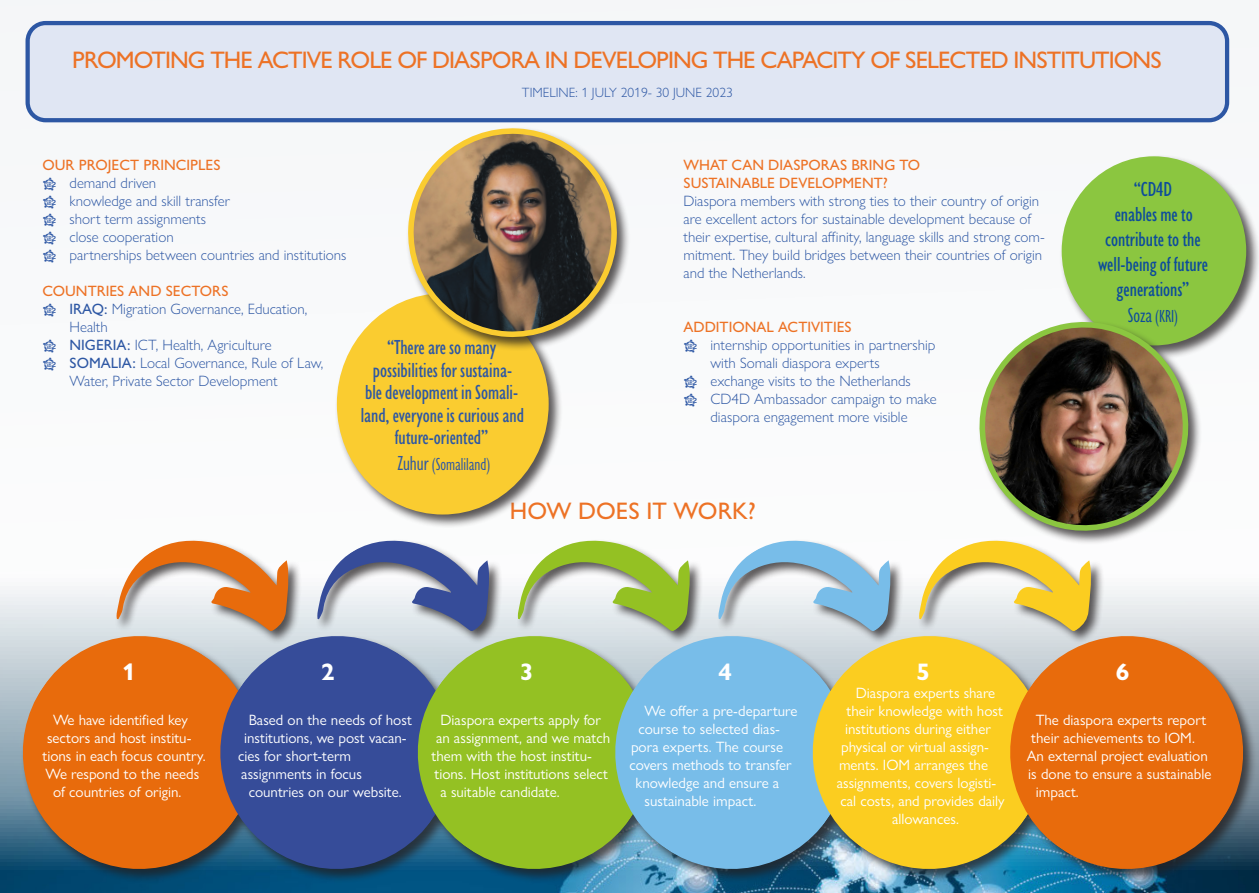
<style>
.page{position:relative;width:1259px;height:893px;background:#fff}
.page>*{position:absolute;margin:0;border:0;box-sizing:border-box;transform-origin:0 0}
.heading_BIGGG{font:500 24px "Gill Sans Nova";letter-spacing:-.04em;color:#ed7225}
.First_level_heading{font:500 24px "Gill Sans Nova";color:#ed7225}
.Call_out{font:700 24px "Gill Sans Nova";color:#fff}
.quote{font:500 condensed 21px/22.5px "Gill Sans Nova";color:#2d57a4;text-align:center}
.ballonnentekst{font:500 condensed 21px/25.2px "Gill Sans Nova";color:#0d4c9b;text-align:center}
.quote-2{font:condensed 18px "Gill Sans Nova";color:#2d57a4}
.ballonnentekst-2{font:condensed 18px "Gill Sans Nova";color:#0d4c9b}
.ballonnentekst-3{font:15px "Gill Sans Nova";color:#fff}
.Alineastijl_2{font:300 15px/18px "Gill Sans Nova";color:#2d57a4}
.First_level_heading-2{font:500 15px/18px "Gill Sans Nova";color:#ed7225}
.heading_BIGGG-2{font:300 13.5px "Gill Sans Nova";color:#2d57a4}
.s1{font-family:"Yvonnie";font-weight:400}
.s2{font-weight:500}
.s3{font-size:21px}
</style>
<div class="page">
<img style="left:0;top:0;width:1259px;height:893px">
<div style="left:28px;top:23px;width:1199px;height:97px;background:#e0e6f3;border-radius:18px"></div>
<div style="left:26px;top:21px;width:1203px;height:101px;border:4px solid #2d57a4;border-radius:18px"></div>
<div style="left:21px;top:539px;width:1236px;height:344px;background:#231f20;opacity:.75"></div>
<svg style="left:22px;top:635px;width:198px;height:235px;background:#d2732a"></svg>
<svg style="left:220px;top:635px;width:197px;height:235px;background:#435797"></svg>
<svg style="left:417px;top:635px;width:198px;height:235px;background:#8bb53c"></svg>
<svg style="left:615px;top:635px;width:197px;height:235px;background:#7bbadd"></svg>
<svg style="left:812px;top:635px;width:197px;height:235px;background:#e8c73c"></svg>
<svg style="left:116px;top:540px;width:172px;height:92px"></svg>
<svg style="left:317px;top:540px;width:173px;height:92px"></svg>
<svg style="left:517px;top:540px;width:173px;height:92px"></svg>
<svg style="left:718px;top:540px;width:173px;height:92px"></svg>
<svg style="left:919px;top:540px;width:172px;height:92px"></svg>
<svg style="left:1009px;top:635px;width:234px;height:235px;background:#d37729"></svg>
<div style="left:1059px;top:154px;width:200px;height:206px;background:#231f20;opacity:.75"></div>
<div style="left:1061px;top:156px;width:185px;height:189px;background:#8bc640;border-radius:50%"></div>
<div style="left:977px;top:320px;width:225px;height:225px;background:#231f20;opacity:.75"></div>
<img style="left:974px;top:317px;width:219px;height:219px">
<div style="left:335px;top:291px;width:227px;height:238px;background:#231f20;opacity:.75"></div>
<div style="left:337px;top:293px;width:212px;height:221px;background:#facc30;border-radius:50%"></div>
<div style="left:406px;top:126px;width:224px;height:225px;background:#231f20;opacity:.75"></div>
<svg style="left:402px;top:122px;width:221px;height:218px"></svg>
<p class="heading_BIGGG" style="left:72px;top:46px;width:1091px">PROMOTING THE ACTIVE ROLE OF DIASPORA IN DEVELOPING THE CAPACITY OF SELECTED INSTITUTIONS</p>
<p class="heading_BIGGG-2" style="left:522px;top:84px;width:212px">TIMELINE: 1 JULY 2019- 30 JUNE 2023</p>
<p class="First_level_heading-2" style="left:43px;top:156px;width:179px">OUR PROJECT PRINCIPLES</p>
<p class="Alineastijl_2" style="left:43px;top:174px;width:115px"><span class="s1">!</span> demand driven</p>
<p class="Alineastijl_2" style="left:43px;top:192px;width:189px"><span class="s1">!</span> knowledge and skill transfer</p>
<p class="Alineastijl_2" style="left:43px;top:210px;width:165px"><span class="s1">!</span> short term assignments</p>
<p class="Alineastijl_2" style="left:43px;top:228px;width:133px"><span class="s1">!</span> close cooperation</p>
<p class="Alineastijl_2" style="left:43px;top:246px;width:305px"><span class="s1">!</span> partnerships between countries and institutions</p>
<p class="First_level_heading-2" style="left:43px;top:282px;width:188px">COUNTRIES AND SECTORS</p>
<p class="Alineastijl_2" style="left:70px;top:300px;width:239px;text-indent:-27px"><span class="s1">!</span> <span class="s2">IRAQ:</span> Migration Governance, Education,<br>Health</p>
<p class="Alineastijl_2" style="left:43px;top:336px;width:231px"><span class="s1">!</span> <span class="s2">NIGERIA:</span> ICT, Health, Agriculture</p>
<p class="Alineastijl_2" style="left:70px;top:354px;width:255px;text-indent:-27px"><span class="s1">!</span> <span class="s2">SOMALIA:</span> Local Governance, Rule of Law,<br>Water, Private Sector Development</p>
<p class="quote" style="left:361px;top:336px;width:165px">“There are so many possibilities for sustaina-<br>ble development in Somali&shy;land, everyone is curious and future-oriented”</p>
<p class="quote-2" style="left:397px;top:452px;width:94px"><span class="s3">Zuhur</span> (Somaliland)</p>
<p class="First_level_heading-2" style="left:683px;top:156px;width:238px">WHAT CAN DIASPORAS BRING TO<br>SUSTAINABLE DEVELOPMENT?</p>
<p class="Alineastijl_2" style="left:683px;top:192px;width:363px">Diaspora members with strong ties to their country of origin are excellent actors for sustainable development because of their expertise, cultural affinity, language skills and strong com&shy;mitment. They build bridges between their countries of origin and the Netherlands.</p>
<p class="First_level_heading-2" style="left:683px;top:318px;width:170px">ADDITIONAL ACTIVITIES</p>
<p class="Alineastijl_2" style="left:710px;top:336px;width:226px;text-indent:-27px"><span class="s1">!</span> internship opportunities in partnership with Somali diaspora experts</p>
<p class="Alineastijl_2" style="left:683px;top:372px;width:229px"><span class="s1">!</span> exchange visits to the Netherlands</p>
<p class="Alineastijl_2" style="left:683px;top:390px;width:255px;text-align:center"><span class="s1">!</span> CD4D Ambassador campaign to make diaspora engagement more visible</p>
<p class="First_level_heading" style="left:510px;top:496px;width:247px">HOW DOES IT WORK?</p>
<p class="ballonnentekst" style="left:1098px;top:176px;width:111px">“CD4D<br>enables me to contribute to the well-being of future generations”</p>
<p class="ballonnentekst-2" style="left:1127px;top:304px;width:52px"><span class="s3">Soza</span> (KRI)</p>
<p class="Call_out" style="left:122px;top:657px;width:15px">1</p>
<p class="Call_out" style="left:321px;top:657px;width:15px">2</p>
<p class="Call_out" style="left:520px;top:657px;width:15px">3</p>
<p class="Call_out" style="left:718px;top:657px;width:15px">4</p>
<p class="Call_out" style="left:916px;top:657px;width:15px">5</p>
<p class="Call_out" style="left:1116px;top:657px;width:15px">6</p>
<p class="ballonnentekst-3" style="left:53px;top:711px;width:136px">We have identified key</p>
<p class="ballonnentekst-3" style="left:47px;top:729px;width:146px">sectors and host institu-</p>
<p class="ballonnentekst-3" style="left:43px;top:747px;width:165px">tions in each focus country.</p>
<p class="ballonnentekst-3" style="left:46px;top:765px;width:155px">We respond to the needs</p>
<p class="ballonnentekst-3" style="left:53px;top:783px;width:130px">of countries of origin.</p>
<p class="ballonnentekst-3" style="left:249px;top:711px;width:165px">Based on the needs of host</p>
<p class="ballonnentekst-3" style="left:244px;top:729px;width:164px">institutions, we post vacan-</p>
<p class="ballonnentekst-3" style="left:238px;top:747px;width:115px">cies for short-term</p>
<p class="ballonnentekst-3" style="left:241px;top:765px;width:122px">assignments in focus</p>
<p class="ballonnentekst-3" style="left:249px;top:783px;width:155px">countries on our website.</p>
<p class="ballonnentekst-3" style="left:440px;top:711px;width:162px">Diaspora experts apply for</p>
<p class="ballonnentekst-3" style="left:436px;top:729px;width:176px">an assignment, and we match</p>
<p class="ballonnentekst-3" style="left:431px;top:747px;width:162px">them with the host institu-</p>
<p class="ballonnentekst-3" style="left:434px;top:765px;width:175px">tions. Host institutions select</p>
<p class="ballonnentekst-3" style="left:440px;top:783px;width:121px">a suitable candidate.</p>
<p class="ballonnentekst-3" style="left:644px;top:702px;width:155px">We offer a pre-departure</p>
<p class="ballonnentekst-3" style="left:638px;top:720px;width:143px">course to selected dias-</p>
<p class="ballonnentekst-3" style="left:631px;top:738px;width:154px">pora experts. The course</p>
<p class="ballonnentekst-3" style="left:629px;top:756px;width:164px">covers methods to transfer</p>
<p class="ballonnentekst-3" style="left:635px;top:774px;width:145px">knowledge and ensure a</p>
<p class="ballonnentekst-3" style="left:644px;top:792px;width:113px">sustainable impact.</p>
<p class="ballonnentekst-3" style="left:856px;top:684px;width:141px">Diaspora experts share</p>
<p class="ballonnentekst-3" style="left:846px;top:702px;width:158px">their knowledge with host</p>
<p class="ballonnentekst-3" style="left:845px;top:720px;width:147px">institutions during either</p>
<p class="ballonnentekst-3" style="left:841px;top:738px;width:149px">physical or virtual assign-</p>
<p class="ballonnentekst-3" style="left:839px;top:756px;width:150px">ments. IOM arranges the</p>
<p class="ballonnentekst-3" style="left:836px;top:774px;width:161px">assignments, covers logisti-</p>
<p class="ballonnentekst-3" style="left:840px;top:792px;width:166px">cal costs, and provides daily</p>
<p class="ballonnentekst-3" style="left:892px;top:810px;width:68px">allowances.</p>
<p class="ballonnentekst-3" style="left:1035px;top:711px;width:172px">The diaspora experts report</p>
<p class="ballonnentekst-3" style="left:1031px;top:729px;width:165px">their achievements to IOM.</p>
<p class="ballonnentekst-3" style="left:1026px;top:747px;width:182px">An external project evaluation</p>
<p class="ballonnentekst-3" style="left:1028px;top:765px;width:184px">is done to ensure a sustainable</p>
<p class="ballonnentekst-3" style="left:1035px;top:783px;width:45px">impact.</p>
</div>
